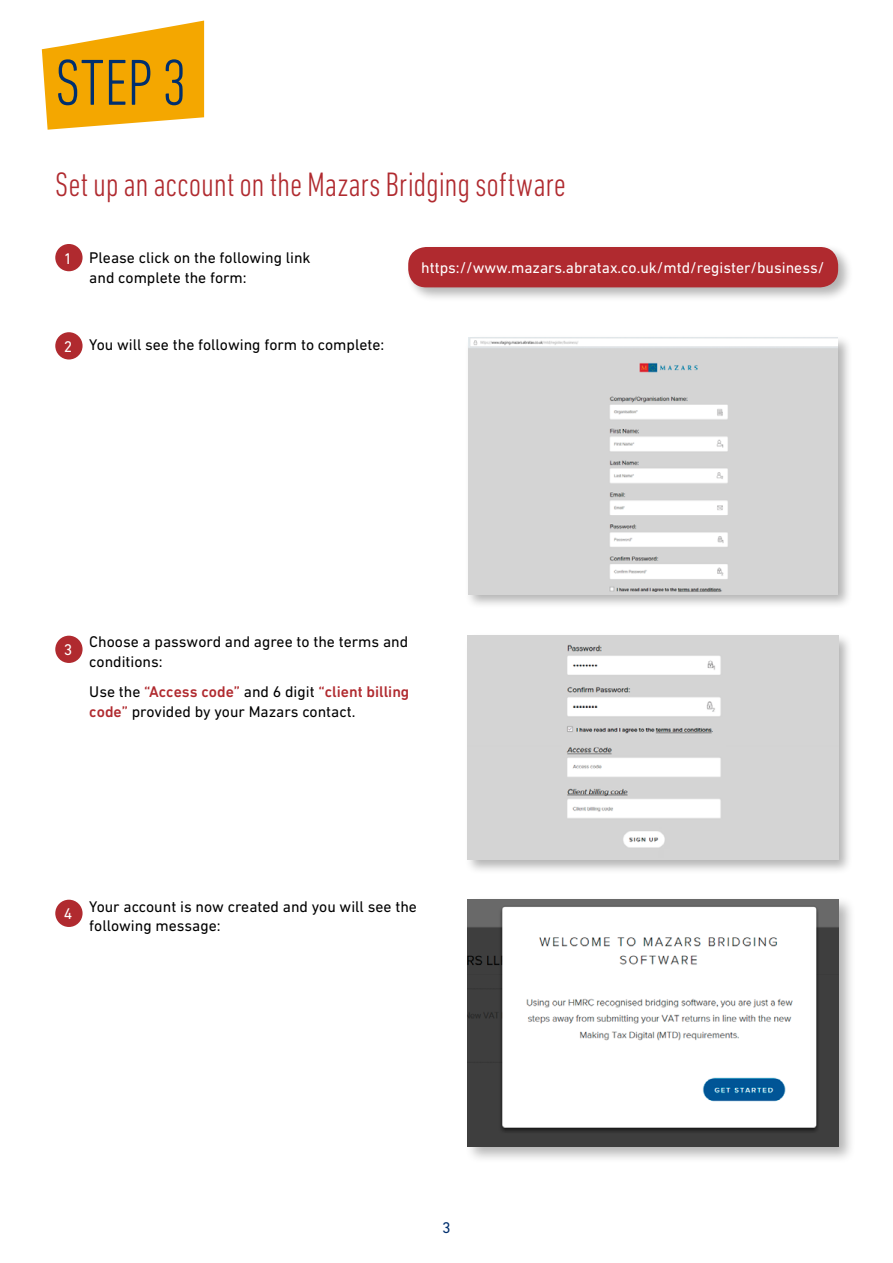
<style>
.page{position:relative;width:893px;height:1263px;background:#fff}
.page>*{position:absolute;margin:0;border:0;box-sizing:border-box;transform-origin:0 0}
.t1{font:300 condensed 66px "DIN Next LT Pro";color:#002f6e}
.t2{font:300 condensed 34.5px "DIN Next LT Pro";letter-spacing:-.005em;color:#b02a2f}
.t3{font:15.75px/19.5px "DIN Next LT Pro";color:#000}
.t4{font:15.75px "DIN Next LT Pro";color:#fff}
.t5{font:15.75px "DIN Next LT Pro";color:#002f6e}
.s1{font-weight:500;color:#b02a2f}
</style>
<div class="page">
<svg style="left:42px;top:21px;width:162px;height:109px"></svg>
<div style="left:405px;top:244px;width:448px;height:58px;background:#000;opacity:.3"></div>
<div style="left:408px;top:247px;width:430px;height:40px;background:#b02a2f;border-radius:18px"></div>
<div style="left:465px;top:335px;width:388px;height:274px;background:#000;opacity:.3"></div>
<img style="left:468px;top:338px;width:370px;height:256px">
<div style="left:465px;top:632px;width:388px;height:243px;background:#000;opacity:.3"></div>
<img style="left:468px;top:636px;width:370px;height:223px">
<div style="left:464px;top:896px;width:392px;height:268px;background:#000;opacity:.3"></div>
<img style="left:468px;top:900px;width:370px;height:247px">
<div style="left:55px;top:244px;width:28px;height:27px;background:#b02a2f;border-radius:50%"></div>
<div style="left:55px;top:332px;width:28px;height:27px;background:#b02a2f;border-radius:50%"></div>
<div style="left:55px;top:636px;width:28px;height:27px;background:#b02a2f;border-radius:50%"></div>
<div style="left:55px;top:900px;width:28px;height:27px;background:#b02a2f;border-radius:50%"></div>
<h1 class="t1" style="left:55px;top:45px;width:133px">STEP 3</h1>
<h2 class="t2" style="left:55px;top:165px;width:512px">Set up an account on the Mazars Bridging software</h2>
<p class="t4" style="left:64px;top:249px;width:10px">1</p>
<p class="t3" style="left:89px;top:248px;width:223px">Please click on the following link and complete the form:</p>
<p class="t4" style="left:421px;top:259px;width:405px">https://www.mazars.abratax.co.uk/mtd/register/business/</p>
<p class="t4" style="left:64px;top:337px;width:10px">2</p>
<p class="t3" style="left:89px;top:334px;width:297px">You will see the following form to complete:</p>
<p class="t4" style="left:64px;top:641px;width:10px">3</p>
<p class="t3" style="left:89px;top:632px;width:321px">Choose a password and agree to the terms and conditions:</p>
<p class="t3" style="left:89px;top:682px;width:322px">Use the <span class="s1">“Access code”</span> and 6 digit <span class="s1">“client billing code”</span> provided by your Mazars contact.</p>
<p class="t4" style="left:64px;top:905px;width:10px">4</p>
<p class="t3" style="left:89px;top:896px;width:329px">Your account is now created and you will see the following message:</p>
<p class="t5" style="left:442px;top:1219px;width:10px">3</p>
</div>
